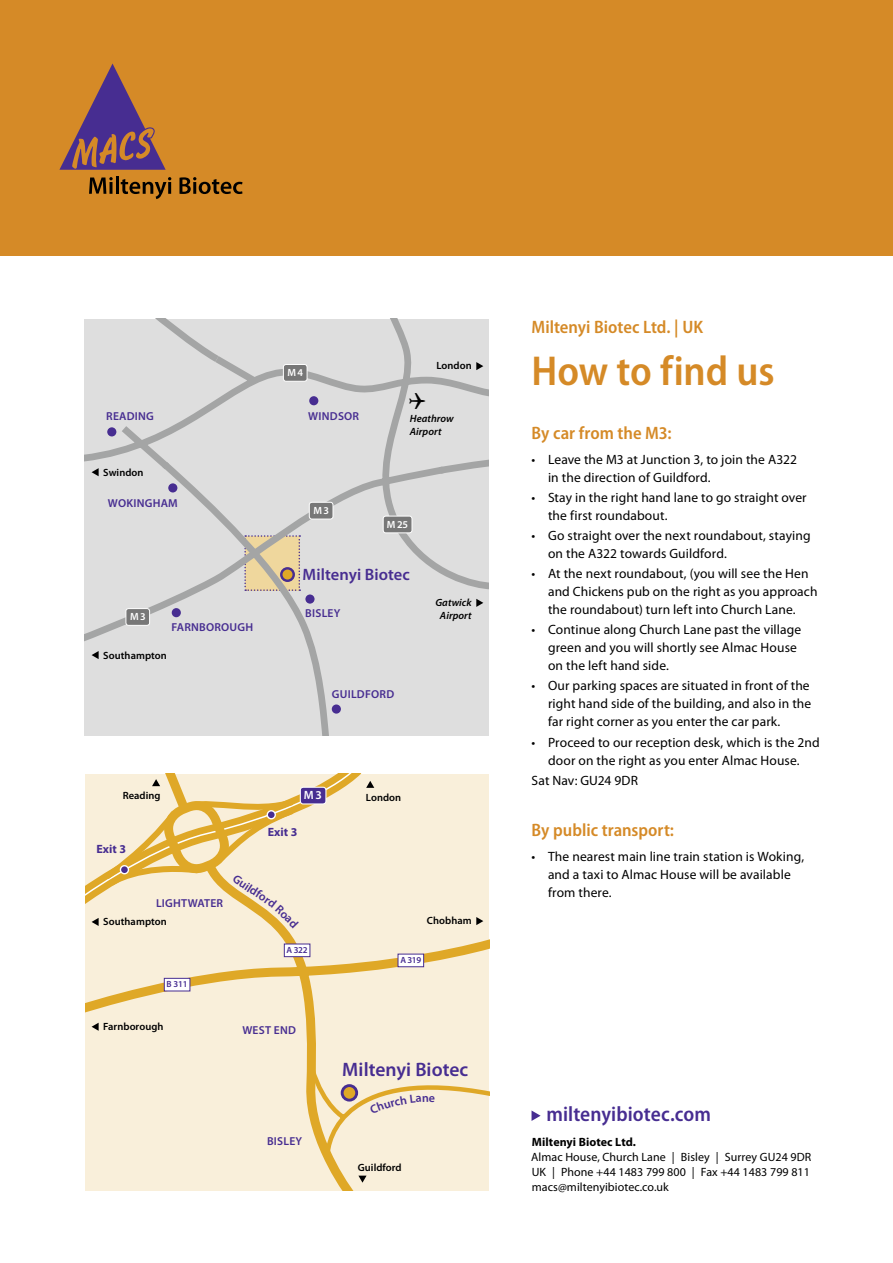
<style>
.page{position:relative;width:893px;height:1263px;background:#fff}
.page>*{position:absolute;margin:0;border:0;box-sizing:border-box;transform-origin:0 0}
.t1{font:600 semi-condensed 42px "Myriad Pro";letter-spacing:-.005em;color:#d58a27}
.t2{font:600 semi-condensed 21px "Myriad Pro";letter-spacing:.005em;color:#472d91}
.t3{font:600 19.5px "Myriad Pro";color:#472d91}
.t4{font:600 semi-condensed 18px "Myriad Pro";color:#d58a27}
.t5{font:600 16.5px "Myriad Pro";letter-spacing:.005em;color:#472d91}
.t6{font:13.5px/18px "Myriad Pro";letter-spacing:.01em;color:#000}
.t7{font:12px/15px "Myriad Pro";letter-spacing:.005em;color:#000;text-align:justify}
.t8{font:700 12px "Myriad Pro";letter-spacing:.005em;color:#000}
.t9{font:700 12px "Myriad Pro";letter-spacing:.005em;color:#472d91}
.t10{font:600 12px "Myriad Pro";color:#fff}
.t11{font:600 12px "Myriad Pro";color:#472d91}
.t12{font:600 11.55px "Myriad Pro";letter-spacing:.02em;color:#472d91}
.t13{font:600 10.5px "Myriad Pro";letter-spacing:.005em;color:#000}
.t14{font:italic 600 10.5px/12px "Myriad Pro";letter-spacing:.005em;color:#000}
.t15{font:600 10.5px "Myriad Pro";color:#fff}
.t16{font:600 9px "Myriad Pro";letter-spacing:-.025em;color:#472d91}
</style>
<div class="page">
<div style="left:0;top:0;width:893px;height:255px;background:#d58a27"></div>
<svg style="left:59px;top:63px;width:107px;height:107px"></svg>
<svg style="left:89px;top:177px;width:24px;height:17px"></svg>
<hr style="left:116px;top:177px;width:3px;height:17px;background:#000">
<svg style="left:121px;top:177px;width:50px;height:22px"></svg>
<svg style="left:179px;top:177px;width:64px;height:17px"></svg>
<div style="left:85px;top:319px;width:404px;height:417px;background:#dedede"></div>
<svg style="left:85px;top:426px;width:66px;height:215px"></svg>
<div style="left:107px;top:427px;width:9px;height:9px;background:#472d91;border-radius:50%"></div>
<svg style="left:92px;top:468px;width:7px;height:8px"></svg>
<svg style="left:92px;top:651px;width:7px;height:8px"></svg>
<div style="left:126px;top:609px;width:24px;height:16px;background:#777;border-radius:3px"></div>
<div style="left:125px;top:608px;width:25px;height:18px;border:1px solid #fff;border-radius:3px"></div>
<svg style="left:151px;top:319px;width:338px;height:417px"></svg>
<div style="left:85px;top:774px;width:404px;height:417px;background:#f9efda"></div>
<svg style="left:476px;top:917px;width:7px;height:8px"></svg>
<svg style="left:92px;top:1023px;width:7px;height:8px"></svg>
<svg style="left:283px;top:943px;width:28px;height:14px"></svg>
<svg style="left:163px;top:977px;width:28px;height:15px"></svg>
<svg style="left:397px;top:953px;width:28px;height:15px"></svg>
<svg style="left:358px;top:1175px;width:9px;height:8px"></svg>
<svg style="left:476px;top:599px;width:7px;height:8px"></svg>
<svg style="left:476px;top:362px;width:7px;height:8px"></svg>
<svg style="left:531px;top:1110px;width:10px;height:11px"></svg>
<svg style="left:409px;top:393px;width:16px;height:16px"></svg>
<svg style="left:85px;top:774px;width:292px;height:154px;background:#f2e1bc"></svg>
<svg style="left:306px;top:1063px;width:183px;height:95px;background:#f4e5c4"></svg>
<p class="t15" style="left:288px;top:367px;width:17px">M 4</p>
<p class="t12" style="left:106px;top:409px;width:49px">READING</p>
<p class="t12" style="left:308px;top:409px;width:52px">WINDSOR</p>
<p class="t13" style="left:103px;top:466px;width:42px">Swindon</p>
<p class="t12" style="left:108px;top:496px;width:71px">WOKINGHAM</p>
<p class="t15" style="left:313px;top:504px;width:17px">M 3</p>
<p class="t13" style="left:436px;top:360px;width:37px">London</p>
<p class="t14" style="left:410px;top:413px;width:45px">Heathrow<br>Airport</p>
<p class="t15" style="left:387px;top:518px;width:23px">M 25</p>
<p class="t15" style="left:130px;top:611px;width:17px">M 3</p>
<p class="t12" style="left:171px;top:621px;width:83px">FARNBOROUGH</p>
<p class="t13" style="left:103px;top:649px;width:65px">Southampton</p>
<p class="t5" style="left:303px;top:565px;width:109px">Miltenyi Biotec</p>
<p class="t12" style="left:305px;top:607px;width:37px">BISLEY</p>
<p class="t14" style="left:435px;top:596px;width:38px;line-height:12.6px;text-align:center">Gatwick<br>Airport</p>
<p class="t12" style="left:332px;top:687px;width:64px">GUILDFORD</p>
<p class="t10" style="left:304px;top:788px;width:20px">M 3</p>
<p class="t13" style="left:123px;top:789px;width:39px">Reading</p>
<p class="t13" style="left:366px;top:792px;width:37px">London</p>
<p class="t9" style="left:97px;top:842px;width:31px">Exit 3</p>
<p class="t12" style="left:156px;top:897px;width:69px">LIGHTWATER</p>
<p class="t9" style="left:268px;top:826px;width:31px">Exit 3</p>
<p class="t13" style="left:103px;top:916px;width:65px">Southampton</p>
<p class="t13" style="left:427px;top:915px;width:46px">Chobham</p>
<p class="t16" style="left:167px;top:979px;width:22px">B 311</p>
<p class="t13" style="left:103px;top:1021px;width:62px">Farnborough</p>
<p class="t16" style="left:287px;top:945px;width:23px">A 322</p>
<p class="t12" style="left:242px;top:1023px;width:55px">WEST END</p>
<p class="t12" style="left:267px;top:1134px;width:37px">BISLEY</p>
<p class="t16" style="left:400px;top:955px;width:22px">A 319</p>
<h3 class="t3" style="left:342px;top:1058px;width:128px">Miltenyi Biotec</h3>
<p class="t13" style="left:358px;top:1161px;width:45px">Guildford</p>
<p class="t11" style="left:429px;top:1091px;width:8px">e</p>
<h3 class="t4" style="left:531px;top:317px;width:173px">Miltenyi Biotec Ltd. | UK</h3>
<h1 class="t1" style="left:531px;top:348px;width:245px">How to find us</h1>
<h3 class="t4" style="left:531px;top:423px;width:142px">By car from the M3:</h3>
<p class="t6" style="left:548px;top:450px;width:250px;text-indent:-17px">• Leave the M3 at Junction 3, to join the A322 in the direction of Guildford.</p>
<p class="t6" style="left:548px;top:489px;width:260px;text-indent:-17px">• Stay in the right hand lane to go straight over the first roundabout.</p>
<p class="t6" style="left:548px;top:527px;width:264px;text-indent:-16px">• Go straight over the next roundabout, staying on the A322 towards Guildford.</p>
<p class="t6" style="left:548px;top:565px;width:271px;text-indent:-17px">• At the next roundabout, (you will see the Hen and Chickens pub on the right as you approach the roundabout) turn left into Church Lane.</p>
<p class="t6" style="left:548px;top:621px;width:255px;text-indent:-16px">• Continue along Church Lane past the village green and you will shortly see Almac House on the left hand side.</p>
<p class="t6" style="left:548px;top:677px;width:265px;text-align:justify;text-indent:-17px">• Our parking spaces are situated in front of the right hand side of the building, and also in the far right corner as you enter the car park.</p>
<p class="t6" style="left:532px;top:733px;width:290px;text-align:center">• Proceed to our reception desk, which is the 2nd door on the right as you enter Almac House.</p>
<p class="t6" style="left:532px;top:771px;width:108px">Sat Nav: GU24 9DR</p>
<h3 class="t4" style="left:531px;top:820px;width:144px">By public transport:</h3>
<p class="t6" style="left:548px;top:847px;width:258px;text-indent:-16px">• The nearest main line train station is Woking, and a taxi to Almac House will be available from there.</p>
<h2 class="t2" style="left:546px;top:1102px;width:166px">miltenyibiotec.com</h2>
<p class="t8" style="left:532px;top:1135px;width:105px">Miltenyi Biotec Ltd.</p>
<p class="t7" style="left:531px;top:1150px;width:282px">Almac House, Church Lane | Bisley | Surrey GU24 9DR UK | Phone +44 1483 799 800 | Fax +44 1483 799 811 macs@miltenyibiotec.co.uk</p>
</div>
